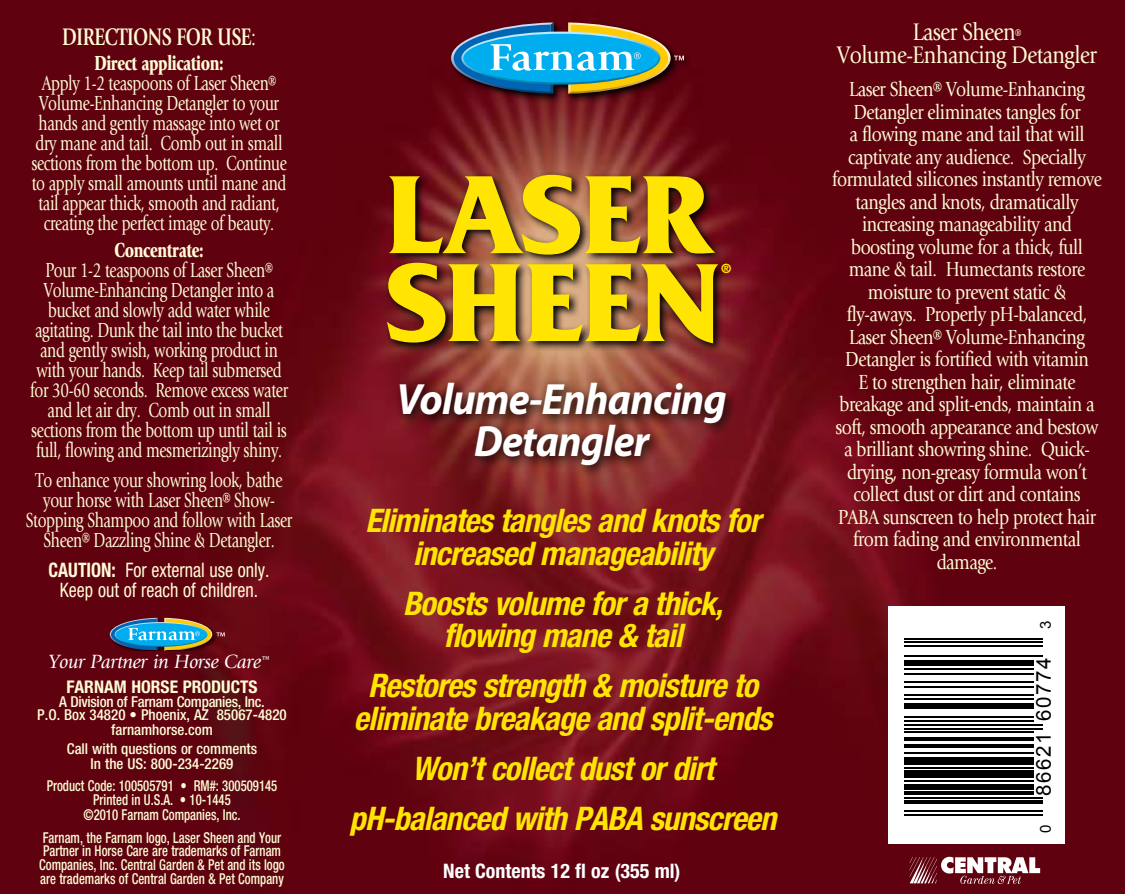
<style>
.page{position:relative;width:1125px;height:894px;background:#fff}
.page>*{position:absolute;margin:0;border:0;box-sizing:border-box;transform-origin:0 0}
.t1{font:700 110.5px/88px "Friz Quadrata Std";letter-spacing:-.02em;color:#ffe501}
.t2{font:italic 700 44px/41.8px "Myriad Pro";letter-spacing:-.02em;color:#fff;text-align:center;scale:.95 1}
.t3{font:italic 700 condensed 32.5px/32.5px "Helvetica Neue";letter-spacing:-.025em;color:#ffe501;text-align:center}
.t4{font:25px/22.5px "Giovanni";letter-spacing:-.025em;color:#fffcd5;text-align:center;scale:.85 1}
.t5{font:700 25px "Giovanni";letter-spacing:-.025em;color:#fffcd5;scale:.75 1}
.t6{font:21.25px/20px "Giovanni";letter-spacing:-.025em;color:#fffcd5;text-align:center;scale:.73 1}
.t7{font:21.25px/22.5px "Giovanni";letter-spacing:-.025em;color:#fffcd5;text-align:center;scale:.83 1}
.t8{font:900 21.25px "Giovanni";letter-spacing:-.025em;color:#fffcd5;scale:.73 1}
.t9{font:20.5px "Arial";letter-spacing:.085em;color:#000}
.t10{font:condensed 20px/20px "Helvetica Neue";color:#fffcd5;text-align:center;scale:.9 1}
.t11{font:700 condensed 20px "Helvetica Neue";color:#fff}
.t12{font:italic 20px "Giovanni";letter-spacing:-.02em;color:#fff}
.t13{font:700 condensed 17.5px "Helvetica Neue";color:#fffcd5}
.t14{font:500 condensed 15px/13.8px "Helvetica Neue";color:#fffcd5;text-align:center;scale:.85 1}
.t15{font:500 condensed 15px/14.5px "Helvetica Neue";color:#fffcd5;text-align:center}
.t16{font:15px "Arial";color:#000}
.t17{font:700 condensed 13px "Helvetica Neue";color:#ffe501}
.s1{font-weight:400}
.s2{font-weight:700}
.s3{font-size:14.5px}
</style>
<div class="page">
<img style="left:0;top:0;width:1125px;height:894px">
<svg style="left:383px;top:171px;width:344px;height:184px"></svg>
<div style="left:394px;top:377px;width:344px;height:102px;background:#000;opacity:.9"></div>
<svg style="left:910px;top:857px;width:130px;height:27px"></svg>
<div style="left:448px;top:20px;width:244px;height:85px;background:#000;opacity:.7"></div>
<img style="left:450px;top:22px;width:226px;height:76px">
<svg style="left:451px;top:22px;width:233px;height:72px"></svg>
<div style="left:888px;top:607px;width:176px;height:237px;background:#fff"></div>
<hr style="left:904px;top:814px;width:139px;height:1px;background:#000">
<hr style="left:904px;top:810px;width:139px;height:2px;background:#000">
<hr style="left:904px;top:800px;width:139px;height:4px;background:#000">
<hr style="left:904px;top:797px;width:139px;height:2px;background:#000">
<hr style="left:904px;top:791px;width:130px;height:4px;background:#000">
<div style="left:904px;top:784px;width:130px;height:5px;background:#000"></div>
<hr style="left:904px;top:780px;width:130px;height:2px;background:#000">
<div style="left:904px;top:771px;width:130px;height:7px;background:#000"></div>
<hr style="left:904px;top:767px;width:130px;height:2px;background:#000">
<div style="left:904px;top:757px;width:130px;height:8px;background:#000"></div>
<hr style="left:904px;top:752px;width:130px;height:2px;background:#000">
<hr style="left:904px;top:744px;width:130px;height:4px;background:#000">
<hr style="left:904px;top:737px;width:130px;height:3px;background:#000">
<hr style="left:904px;top:731px;width:130px;height:2px;background:#000">
<hr style="left:904px;top:727px;width:139px;height:2px;background:#000">
<hr style="left:904px;top:724px;width:139px;height:2px;background:#000">
<hr style="left:904px;top:720px;width:130px;height:2px;background:#000">
<hr style="left:904px;top:716px;width:130px;height:2px;background:#000">
<div style="left:904px;top:703px;width:130px;height:6px;background:#000"></div>
<hr style="left:904px;top:698px;width:130px;height:1px;background:#000">
<hr style="left:904px;top:694px;width:130px;height:2px;background:#000">
<hr style="left:904px;top:686px;width:130px;height:2px;background:#000">
<hr style="left:904px;top:681px;width:130px;height:2px;background:#000">
<hr style="left:904px;top:673px;width:130px;height:2px;background:#000">
<hr style="left:904px;top:668px;width:130px;height:1px;background:#000">
<div style="left:904px;top:660px;width:130px;height:6px;background:#000"></div>
<hr style="left:904px;top:655px;width:139px;height:1px;background:#000">
<hr style="left:904px;top:645px;width:139px;height:2px;background:#000">
<hr style="left:904px;top:641px;width:139px;height:2px;background:#000">
<hr style="left:904px;top:638px;width:139px;height:2px;background:#000">
<img style="left:109px;top:617px;width:109px;height:33px">
<img style="left:110px;top:618px;width:115px;height:32px">
<p class="t5" style="left:62px;top:22px;width:260px">DIRECTIONS FOR USE<span class="s1">:</span></p>
<p class="t8" style="left:94px;top:50px;width:179px">Direct application:</p>
<p class="t6" style="left:31px;top:73px;width:352px">Apply 1-2 teaspoons of Laser Sheen® Volume-Enhancing Detangler to your hands and gently massage into wet or dry mane and tail. Comb out in small sections from the bottom up. Continue to apply small amounts until mane and tail appear thick, smooth and radiant, creating the perfect image of beauty.</p>
<p class="t8" style="left:115px;top:237px;width:124px">Concentrate:</p>
<p class="t6" style="left:30px;top:260px;width:355px">Pour 1-2 teaspoons of Laser Sheen® Volume-Enhancing Detangler into a bucket and slowly add water while agitating. Dunk the tail into the bucket and gently swish, working product in with your hands. Keep tail submersed for 30-60 seconds. Remove excess water and let air dry. Comb out in small sections from the bottom up until tail is full, flowing and mesmerizingly shiny.</p>
<p class="t6" style="left:26px;top:470px;width:367px">To enhance your showring look, bathe your horse with Laser Sheen® Show-Stopping Shampoo and follow with Laser Sheen® Dazzling Shine &amp; Detangler.</p>
<p class="t10" style="left:49px;top:560px;width:247px"><span class="s2">CAUTION:</span> For external use only.<br>Keep out of reach of children.</p>
<p class="t12" style="left:49px;top:650px;width:222px">Your Partner in Horse Care<sup>™</sup></p>
<p class="t13" style="left:66px;top:676px;width:193px">FARNAM HORSE PRODUCTS</p>
<p class="t15" style="left:37px;top:694px;width:251px">A Division of Farnam Companies, Inc.<br>P.O. Box 34820 • Phoenix, AZ 85067-4820 farnamhorse.com</p>
<p class="t15" style="left:67px;top:741px;width:192px">Call with questions or comments<br>In the US: 800-234-2269</p>
<p class="t14" style="left:47px;top:778px;width:273px;line-height:14.5px">Product Code: 100505791 • RM#: 300509145<br>Printed in U.S.A. • 10-1445<br>©2010 Farnam Companies, Inc.</p>
<p class="t14" style="left:39px;top:830px;width:291px;text-align:left">Farnam, the Farnam logo, Laser Sheen and Your Partner in Horse Care are trademarks of Farnam Companies, Inc. Central Garden &amp; Pet and its logo are trademarks of Central Garden &amp; Pet Company</p>
<h1 class="t1" style="left:385px;top:170px;width:339px">LASER<br>SHEEN</h1>
<p class="t17" style="left:721px;top:261px;width:12px">®</p>
<h2 class="t2" style="left:396px;top:377px;width:349px">Volume-Enhancing<br>Detangler</h2>
<h3 class="t3" style="left:365px;top:504px;width:397px">Eliminates tangles and knots for increased manageability</h3>
<h3 class="t3" style="left:403px;top:587px;width:321px">Boosts volume for a thick, flowing mane &amp; tail</h3>
<h3 class="t3" style="left:354px;top:669px;width:420px">Restores strength &amp; moisture to eliminate breakage and split-ends</h3>
<h3 class="t3" style="left:350px;top:743px;width:428px;line-height:50px">Won’t collect dust or dirt pH-balanced with PABA sunscreen</h3>
<p class="t11" style="left:443px;top:859px;width:239px">NET CONTENTS 12 FL OZ (355 ML)</p>
<p class="t4" style="left:837px;top:21px;width:307px">Laser Sheen<span class="s3">®<br></span>Volume-Enhancing Detangler</p>
<p class="t7" style="left:832px;top:78px;width:327px">Laser Sheen® Volume-Enhancing<br>Detangler eliminates tangles for<br>a flowing mane and tail that will captivate any audience. Specially formulated silicones instantly remove tangles and knots, dramatically increasing manageability and boosting volume for a thick, full mane &amp; tail. Humectants restore moisture to prevent static &amp; fly-aways. Properly pH-balanced,<br>Laser Sheen® Volume-Enhancing<br>Detangler is fortified with vitamin<br>E to strengthen hair, eliminate breakage and split-ends, maintain a soft, smooth appearance and bestow a brilliant showring shine. Quick&shy;drying, non-greasy formula won’t collect dust or dirt and contains<br>PABA sunscreen to help protect hair from fading and environmental damage.</p>
<p class="t16" style="left:1036px;top:629px;width:10px;rotate:-90deg">3</p>
<p class="t9" style="left:1030px;top:796px;width:140px;rotate:-90deg">86621 60774</p>
<p class="t16" style="left:1036px;top:832px;width:10px;rotate:-90deg">0</p>
</div>
